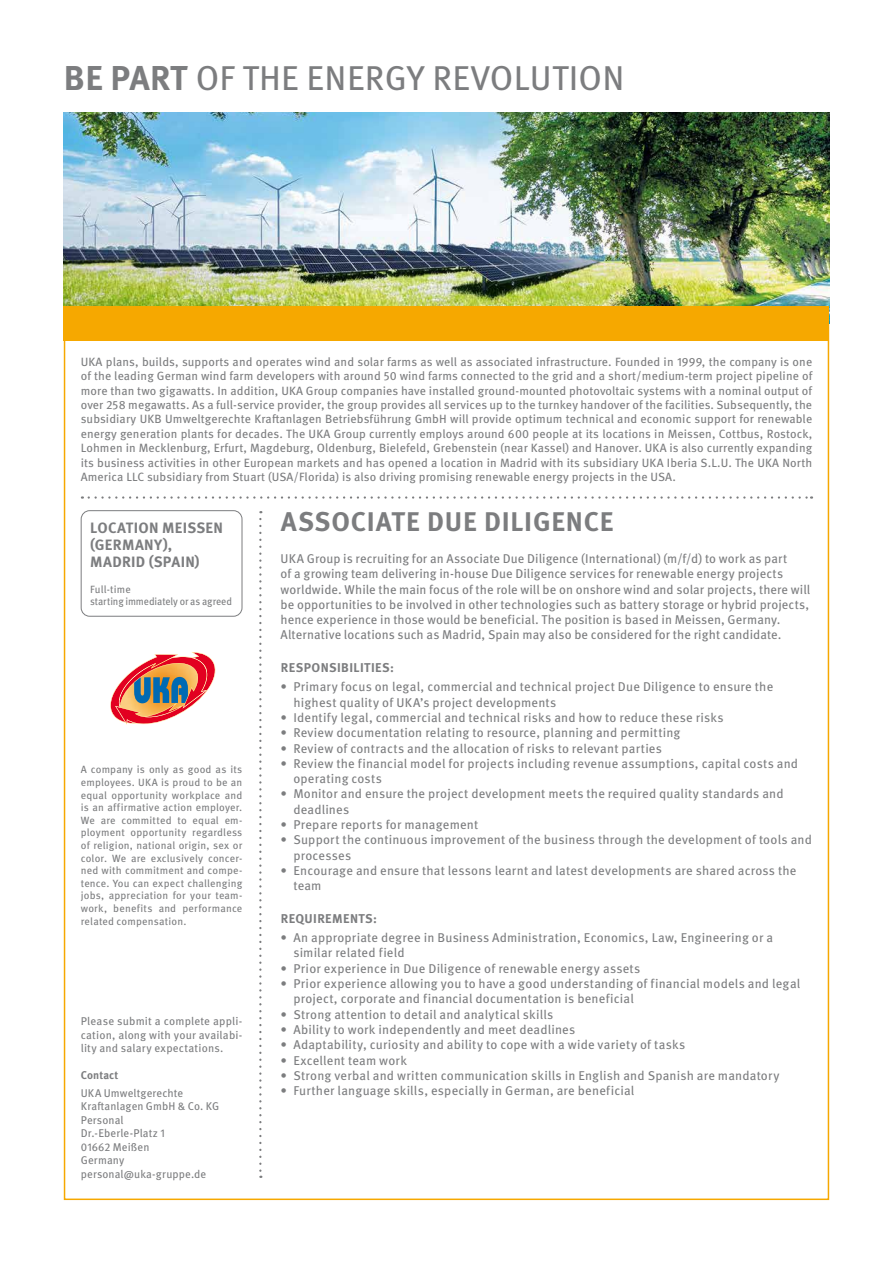
<style>
.page{position:relative;width:893px;height:1263px;background:#fff}
.page>*{position:absolute;margin:0;border:0;box-sizing:border-box;transform-origin:0 0}
.t1{font:34.5px "Meta Pro";letter-spacing:.01em;color:#7c7d7f}
.t2{font:700 27px "Meta Pro";letter-spacing:.03em;color:#7c7d7f}
.t3{font:700 15px/17.2px "Meta Pro";letter-spacing:.02em;color:#7c7d7f}
.t4{font:12.75px/15.3px "Meta Pro";letter-spacing:.015em;color:#7c7d7f}
.t5{font:700 12.75px "Meta Pro";letter-spacing:.03em;color:#7c7d7f}
.t6{font:12px/14.4px "Meta Pro";letter-spacing:.01em;color:#7c7d7f;text-align:justify}
.t7{font:11.25px/13.5px "Meta Pro";letter-spacing:.015em;color:#7c7d7f;text-align:justify}
.t8{font:700 11.25px "Meta Pro";letter-spacing:.01em;color:#7c7d7f}
.t9{font:10.5px/12.6px "Meta Pro";letter-spacing:.015em;color:#7c7d7f;text-align:justify}
.t10{font:10.5px/12.6px "Meta Pro";letter-spacing:-.005em;color:#7c7d7f}
.s1{font-weight:700}
</style>
<div class="page">
<svg style="left:259px;top:519px;width:2px;height:659px"></svg>
<svg style="left:110px;top:652px;width:105px;height:73px"></svg>
<div style="left:81px;top:510px;width:161px;height:107px;border:1px solid #7c7d7f;border-radius:9px"></div>
<img style="left:64px;top:112px;width:765px;height:194px">
<div style="left:64px;top:306px;width:765px;height:34px;background:#f6a800"></div>
<svg style="left:89px;top:496px;width:723px;height:3px"></svg>
<h1 class="t1" style="left:64px;top:52px;width:562px"><span class="s1">BE PART</span> OF THE ENERGY REVOLUTION</h1>
<p class="t6" style="left:81px;top:354px;width:733px">UKA plans, builds, supports and operates wind and solar farms as well as associated infrastructure. Founded in 1999, the company is one of the leading German wind farm developers with around 50 wind farms connected to the grid and a short/medium-term project pipeline of more than two gigawatts. In addition, UKA Group companies have installed ground-mounted photovoltaic systems with a nominal output of over 258 megawatts. As a full-service provider, the group provides all services up to the turnkey handover of the facilities. Subsequently, the subsidiary UKB Umweltgerechte Kraftanlagen Betriebsführung GmbH will provide optimum technical and economic support for renewable energy generation plants for decades. The UKA Group currently employs around 600 people at its locations in Meissen, Cottbus, Rostock, Lohmen in Mecklenburg, Erfurt, Magdeburg, Oldenburg, Bielefeld, Grebenstein (near Kassel) and Hanover. UKA is also currently expanding its business activities in other European markets and has opened a location in Madrid with its subsidiary UKA Iberia S.L.U. The UKA North America LLC subsidiary from Stuart (USA/Florida) is also driving promising renewable energy projects in the USA.</p>
<h2 class="t2" style="left:281px;top:500px;width:334px">ASSOCIATE DUE DILIGENCE</h2>
<p class="t4" style="left:281px;top:550px;width:531px">UKA Group is recruiting for an Associate Due Diligence (International) (m/f/d) to work as part<br>of a growing team delivering in-house Due Diligence services for renewable energy projects worldwide. While the main focus of the role will be on onshore wind and solar projects, there will be opportunities to be involved in other technologies such as battery storage or hybrid projects, hence experience in those would be beneficial. The position is based in Meissen, Germany.<br>Alternative locations such as Madrid, Spain may also be considered for the right candidate.</p>
<p class="t5" style="left:281px;top:657px;width:115px">RESPONSIBILITIES:</p>
<p class="t4" style="left:293px;top:678px;width:481px;text-indent:-13px">• Primary focus on legal, commercial and technical project Due Diligence to ensure the highest quality of UKA’s project developments</p>
<p class="t4" style="left:281px;top:709px;width:445px">• Identify legal, commercial and technical risks and how to reduce these risks</p>
<p class="t4" style="left:281px;top:724px;width:401px">• Review documentation relating to resource, planning and permitting</p>
<p class="t4" style="left:281px;top:740px;width:383px">• Review of contracts and the allocation of risks to relevant parties</p>
<p class="t4" style="left:293px;top:755px;width:506px;text-indent:-13px">• Review the financial model for projects including revenue assumptions, capital costs and operating costs</p>
<p class="t4" style="left:293px;top:785px;width:492px;text-indent:-13px">• Monitor and ensure the project development meets the required quality standards and deadlines</p>
<p class="t4" style="left:281px;top:816px;width:199px">• Prepare reports for management</p>
<p class="t4" style="left:293px;top:831px;width:520px;text-indent:-13px">• Support the continuous improvement of the business through the development of tools and processes</p>
<p class="t4" style="left:293px;top:862px;width:505px;text-indent:-13px">• Encourage and ensure that lessons learnt and latest developments are shared across the team</p>
<p class="t5" style="left:281px;top:908px;width:98px">REQUIREMENTS:</p>
<p class="t4" style="left:293px;top:929px;width:481px;text-indent:-13px">• An appropriate degree in Business Administration, Economics, Law, Engineering or a similar related field</p>
<p class="t4" style="left:281px;top:960px;width:361px">• Prior experience in Due Diligence of renewable energy assets</p>
<p class="t4" style="left:293px;top:975px;width:508px;text-indent:-13px">• Prior experience allowing you to have a good understanding of financial models and legal project, corporate and financial documentation is beneficial</p>
<p class="t4" style="left:281px;top:1006px;width:274px">• Strong attention to detail and analytical skills</p>
<p class="t4" style="left:281px;top:1021px;width:296px">• Ability to work independently and meet deadlines</p>
<p class="t4" style="left:281px;top:1036px;width:406px">• Adaptability, curiosity and ability to cope with a wide variety of tasks</p>
<p class="t4" style="left:281px;top:1051px;width:128px">• Excellent team work</p>
<p class="t4" style="left:281px;top:1067px;width:500px">• Strong verbal and written communication skills in English and Spanish are mandatory</p>
<p class="t4" style="left:281px;top:1082px;width:355px">• Further language skills, especially in German, are beneficial</p>
<p class="t3" style="left:90px;top:518px;width:135px">LOCATION MEISSEN (GERMANY),<br>MADRID (SPAIN)</p>
<p class="t10" style="left:90px;top:582px;width:143px">Full-time<br>starting immediately or as agreed</p>
<p class="t9" style="left:81px;top:763px;width:163px">A company is only as good as its employees. UKA is proud to be an equal opportunity workplace and is an affirmative action employer.<br>We are committed to equal em&shy;ployment opportunity regardless of religion, national origin, sex or color. We are exclusively concer&shy;ned with commitment and compe&shy;tence. You can expect challenging jobs, appreciation for your team&shy;work, benefits and performance related compensation.</p>
<p class="t7" style="left:81px;top:1014px;width:163px">Please submit a complete appli&shy;cation, along with your availabi&shy;lity and salary expectations.</p>
<p class="t8" style="left:81px;top:1066px;width:39px">Contact</p>
<p class="t7" style="left:81px;top:1085px;width:140px;text-align:left">UKA Umweltgerechte<br>Kraftanlagen GmbH &amp; Co. KG<br>Personal<br>Dr.-Eberle-Platz 1<br>01662 Meißen<br>Germany personal@uka-gruppe.de</p>
</div>
